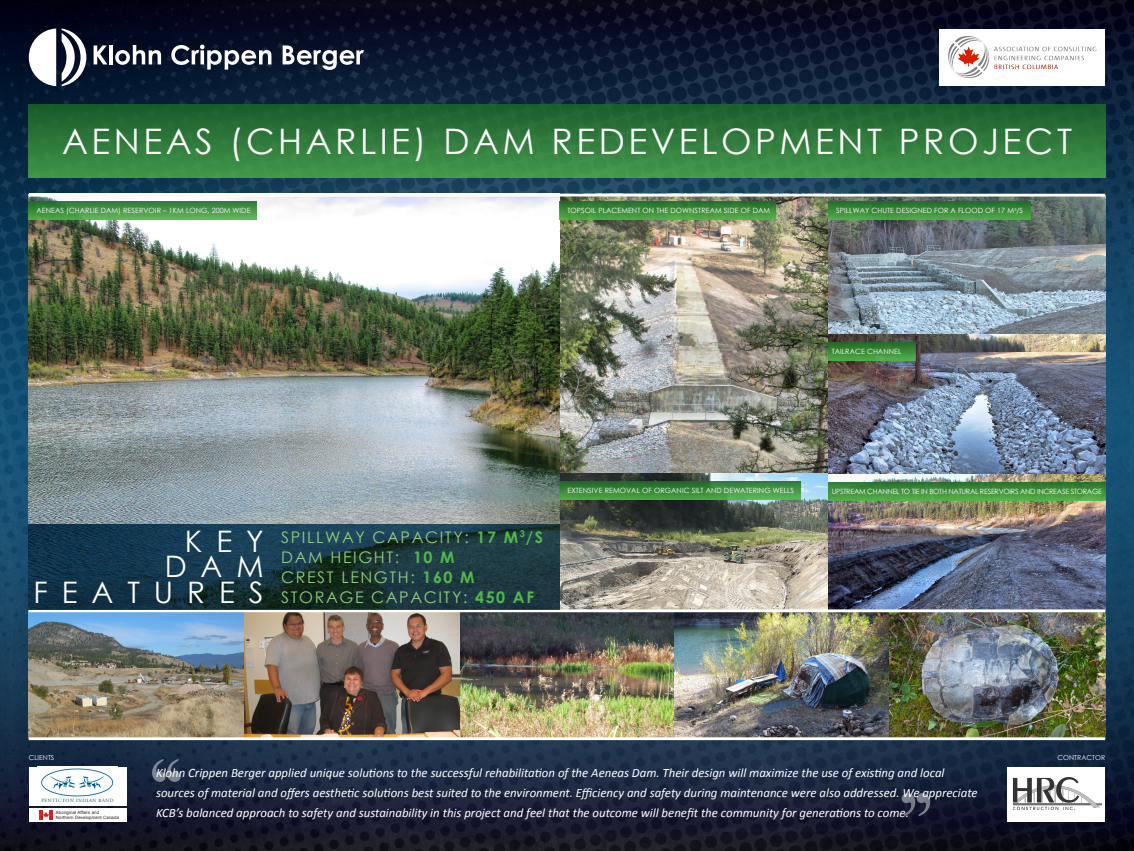
<style>
.page{position:relative;width:1134px;height:851px;background:#fff}
.page>*{position:absolute;margin:0;border:0;box-sizing:border-box;transform-origin:0 0}
.t1{font:35.16px "Century Gothic";letter-spacing:.1em;color:#fff}
.t2{font:29.6px "Century Gothic";letter-spacing:.47em;color:#fff}
.t3{font:16px "Century Gothic";letter-spacing:.1em;color:#93cc81}
.body_11_pt_black{font:italic 12.8px/20px "Calibri";color:#fff}
.t4{font:7.2px "Century Gothic";letter-spacing:.01em;color:#fff}
.t5{font:7.2px "Century Gothic";letter-spacing:-.035em;color:#fff}
.t6{font:6.8px "Century Gothic";letter-spacing:.01em;color:#fff}
.t7{font:4.84px "Adobe Garamond Pro";letter-spacing:.115em;color:#00466e}
.t8{font:4.4px "Arial";letter-spacing:.02em;color:#231f20}
.s1{font-weight:700;color:#51b948}
</style>
<div class="page">
<img style="left:0;top:0;width:1134px;height:850px">
<img style="left:560px;top:196px;width:268px;height:277px">
<img style="left:560px;top:473px;width:268px;height:136px">
<div style="left:29px;top:105px;width:1076px;height:72px;background:linear-gradient(to bottom,#1b5d2d,#43984b)"></div>
<img style="left:29px;top:196px;width:531px;height:328px">
<img style="left:29px;top:612px;width:1076px;height:125px">
<svg style="left:902px;top:793px;width:28px;height:23px"></svg>
<svg style="left:152px;top:758px;width:29px;height:23px"></svg>
<img style="left:828px;top:196px;width:277px;height:413px">
<div style="left:939px;top:29px;width:166px;height:57px;background:#fff"></div>
<img style="left:948px;top:36px;width:149px;height:42px">
<svg style="left:94px;top:45px;width:13px;height:19px"></svg>
<hr style="left:109px;top:45px;width:4px;height:19px;background:#fff">
<svg style="left:115px;top:45px;width:46px;height:20px"></svg>
<svg style="left:171px;top:45px;width:100px;height:25px"></svg>
<svg style="left:283px;top:45px;width:81px;height:25px"></svg>
<svg style="left:29px;top:28px;width:27px;height:58px"></svg>
<svg style="left:62px;top:28px;width:24px;height:58px"></svg>
<div style="left:29px;top:766px;width:97px;height:39px;background:#fff"></div>
<img style="left:41px;top:768px;width:73px;height:29px">
<div style="left:29px;top:808px;width:97px;height:14px;background:#fff"></div>
<div style="left:1008px;top:767px;width:97px;height:55px;background:#fff"></div>
<img style="left:1012px;top:777px;width:90px;height:33px">
<hr style="left:29px;top:609px;width:1076px;height:3px;background:#fff">
<hr style="left:29px;top:194px;width:1076px;height:2px;background:#fff">
<hr style="left:29px;top:737px;width:1076px;height:3px;background:#fff">
<svg style="left:828px;top:202px;width:202px;height:18px;background:#3b8c3a"></svg>
<svg style="left:828px;top:482px;width:277px;height:18px;background:#408f3c"></svg>
<svg style="left:560px;top:202px;width:216px;height:18px;background:#3e8f3a"></svg>
<svg style="left:560px;top:481px;width:240px;height:18px;background:#3a8b3b"></svg>
<svg style="left:29px;top:202px;width:227px;height:18px;background:#479846"></svg>
<svg style="left:828px;top:342px;width:88px;height:18px;background:#3a8938"></svg>
<svg style="left:39px;top:810px;width:14px;height:9px"></svg>
<img style="left:29px;top:524px;width:531px;height:85px">
<p class="t1" style="left:62px;top:116px;width:1011px">AENEAS (CHARLIE) DAM REDEVELOPMENT PROJECT</p>
<p class="t4" style="left:36px;top:206px;width:216px">AENEAS (CHARLIE DAM) RESERVOIR – 1KM LONG, 200M WIDE</p>
<p class="t4" style="left:567px;top:206px;width:204px">TOPSOIL PLACEMENT ON THE DOWNSTREAM SIDE OF DAM</p>
<p class="t4" style="left:836px;top:206px;width:188px">SPILLWAY CHUTE DESIGNED FOR A FLOOD OF 17 M<sup>3</sup>/S</p>
<p class="t4" style="left:832px;top:346px;width:71px">TAILRACE CHANNEL</p>
<p class="t2" style="left:185px;top:520px;width:80px">KEY</p>
<p class="t2" style="left:165px;top:546px;width:100px">DAM</p>
<p class="t2" style="left:34px;top:571px;width:232px">FEATURES</p>
<p class="t3" style="left:281px;top:525px;width:263px">SPILLWAY CAPACITY: <span class="s1">17 M</span><sup>3</sup><span class="s1">/S</span></p>
<p class="t3" style="left:281px;top:545px;width:175px">DAM HEIGHT: <span class="s1">10 M</span></p>
<p class="t3" style="left:281px;top:565px;width:195px">CREST LENGTH: <span class="s1">160 M</span></p>
<p class="t3" style="left:281px;top:585px;width:254px">STORAGE CAPACITY: <span class="s1">450 AF</span></p>
<p class="t4" style="left:567px;top:485px;width:228px">EXTENSIVE REMOVAL OF ORGANIC SILT AND DEWATERING WELLS</p>
<p class="t5" style="left:832px;top:486px;width:272px">UPSTREAM CHANNEL TO TIE IN BOTH NATURAL RESERVOIRS AND INCREASE STORAGE</p>
<p class="t6" style="left:29px;top:753px;width:27px">CLIENTS</p>
<p class="t6" style="left:1057px;top:753px;width:49px">CONTRACTOR</p>
<p class="t7" style="left:41px;top:797px;width:74px">PENTICTON INDIAN BAND</p>
<p class="t8" style="left:56px;top:809px;width:45px">Aboriginal Affairs and</p>
<p class="t8" style="left:56px;top:814px;width:65px">Northern Development Canada</p>
<p class="body_11_pt_black" style="left:156px;top:761px;width:823px">Klohn Crippen Berger applied unique solutions to the successful rehabilitation of the Aeneas Dam. Their design will maximize the use of existing and local sources of material and offers aesthetic solutions best suited to the environment. Efficiency and safety during maintenance were also addressed. We appreciate<br>KCB’s balanced approach to safety and sustainability in this project and feel that the outcome will benefit the community for generations to come.</p>
</div>
